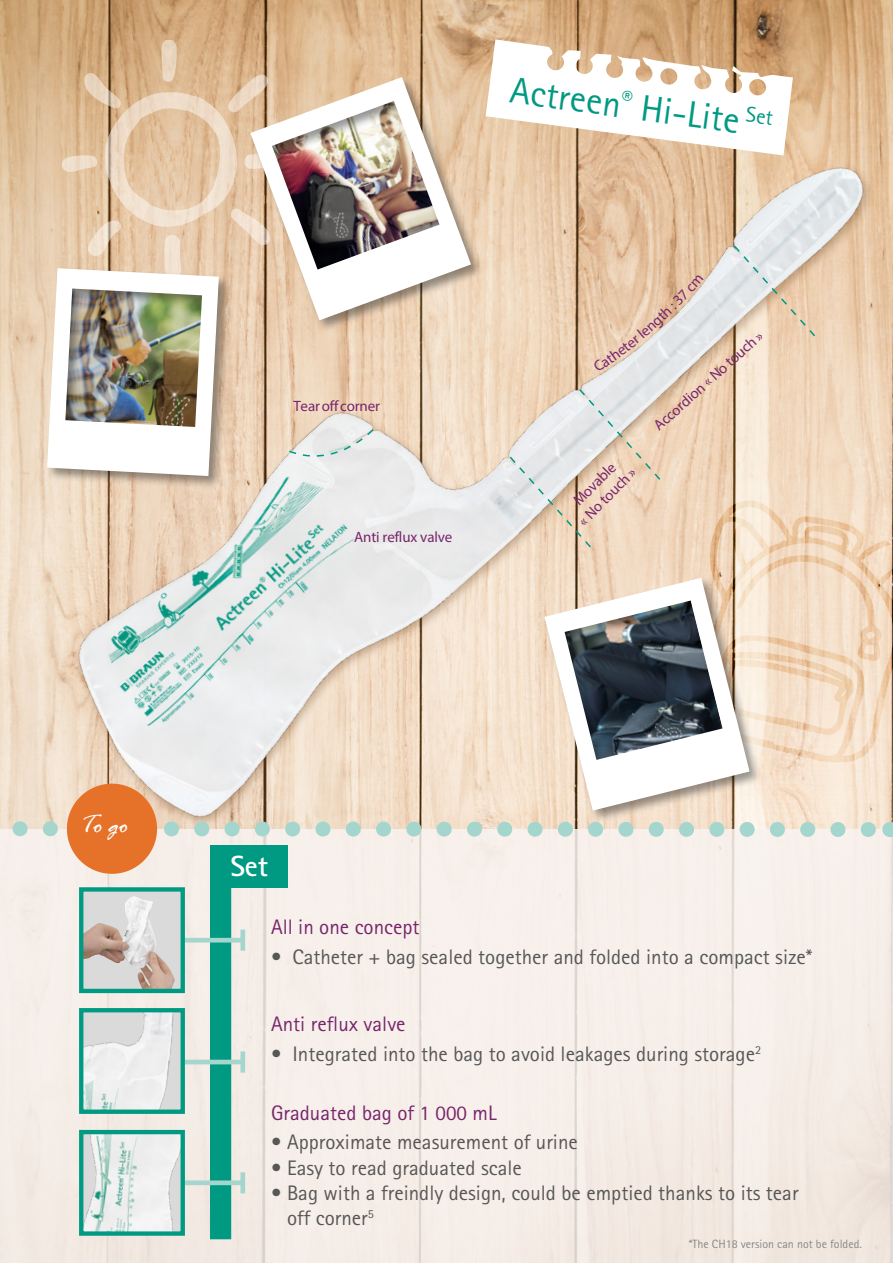
<style>
.page{position:relative;width:893px;height:1263px;background:#fff}
.page>*{position:absolute;margin:0;border:0;box-sizing:border-box;transform-origin:0 0}
.t1{font:37.05px "Rotis Sans Serif Pro";color:#009982}
.t2{font:700 29.25px "Rotis Sans Serif Pro";color:#fff}
.t3{font:italic 26.4px "Rage";color:#fff}
.t4{font:21px/25.2px "Rotis Sans Serif Pro";color:#575756}
.t5{font:21px "Rotis Sans Serif Pro";color:#78256b}
.t6{font:15px/18px "Myriad Pro";letter-spacing:-.01em;color:#78256b;text-align:center}
.t7{font:12px "Rotis Sans Serif Pro";color:#878787}
</style>
<div class="page">
<img style="left:0;top:0;width:893px;height:813px">
<img style="left:8px;top:21px;width:885px;height:808px">
<svg style="left:486px;top:39px;width:307px;height:116px"></svg>
<div style="left:45px;top:266px;width:187px;height:223px;background:#000;opacity:.4"></div>
<div style="left:543px;top:577px;width:219px;height:246px;background:#000;opacity:.4"></div>
<svg style="left:544px;top:578px;width:206px;height:232px"></svg>
<div style="left:249px;top:76px;width:235px;height:257px;background:#000;opacity:.4"></div>
<img style="left:375px;top:77px;width:96px;height:243px">
<div style="left:0;top:829px;width:893px;height:434px;background:#f6eee9"></div>
<div style="left:210px;top:886px;width:21px;height:353px;background:#009982"></div>
<div style="left:210px;top:845px;width:77px;height:43px;background:#009982"></div>
<hr style="left:185px;top:938px;width:58px;height:4px;background:#a5d6ce">
<div style="left:240px;top:930px;width:5px;height:21px;background:#a5d6ce"></div>
<hr style="left:185px;top:1060px;width:58px;height:4px;background:#a5d6ce">
<div style="left:240px;top:1051px;width:5px;height:21px;background:#a5d6ce"></div>
<div style="left:185px;top:1180px;width:58px;height:5px;background:#a5d6ce"></div>
<div style="left:240px;top:1172px;width:5px;height:21px;background:#a5d6ce"></div>
<div style="left:81px;top:889px;width:102px;height:102px;background:#dadada"></div>
<img style="left:84px;top:896px;width:91px;height:92px">
<div style="left:79px;top:887px;width:106px;height:106px;border:4px solid #009982"></div>
<img style="left:84px;top:1013px;width:96px;height:96px">
<div style="left:79px;top:1008px;width:106px;height:106px;border:4px solid #009982"></div>
<img style="left:84px;top:1135px;width:96px;height:96px">
<div style="left:79px;top:1130px;width:106px;height:106px;border:4px solid #009982"></div>
<svg style="left:0;top:813px;width:891px;height:31px"></svg>
<div style="left:67px;top:784px;width:90px;height:90px;background:#e67128;border-radius:50%"></div>
<img style="left:47px;top:40px;width:328px;height:436px">
<svg style="left:732px;top:244px;width:85px;height:94px;background:#e2d7c8"></svg>
<svg style="left:508px;top:387px;width:154px;height:162px;background:#e6d9cb"></svg>
<svg style="left:593px;top:275px;width:111px;height:97px;background:#e5d2bf"></svg>
<h1 class="t1" style="left:513px;top:69px;width:266px;rotate:7deg">Actreen<sup>®</sup> Hi-Lite <sup>Set</sup></h1>
<p class="t6" style="left:293px;top:397px;width:88px">Tear off corner</p>
<p class="t6" style="left:354px;top:528px;width:100px">Anti reflux valve</p>
<p class="t6" style="left:562px;top:504px;width:77px;rotate:-45deg">Movable<br>« No touch »</p>
<p class="t6" style="left:650px;top:421px;width:143px;rotate:-42deg">Accordion « No touch »</p>
<p class="t3" style="left:81px;top:811px;width:50px">To go</p>
<h2 class="t2" style="left:230px;top:847px;width:39px">Set</h2>
<p class="t5" style="left:271px;top:915px;width:150px">All in one concept</p>
<p class="t4" style="left:271px;top:944px;width:543px">• Catheter + bag sealed together and folded into a compact size*</p>
<p class="t5" style="left:271px;top:1012px;width:136px">Anti reflux valve</p>
<p class="t4" style="left:271px;top:1041px;width:492px">• Integrated into the bag to avoid leakages during storage<sup>2</sup></p>
<p class="t5" style="left:271px;top:1100px;width:227px">Graduated bag of 1 000 mL</p>
<p class="t4" style="left:271px;top:1130px;width:308px">• Approximate measurement of urine</p>
<p class="t4" style="left:271px;top:1155px;width:252px">• Easy to read graduated scale</p>
<p class="t4" style="left:287px;top:1180px;width:513px;text-indent:-16px">• Bag with a freindly design, could be emptied thanks to its tear off corner<sup>5</sup></p>
<p class="t7" style="left:689px;top:1236px;width:175px">*The CH18 version can not be folded.</p>
</div>
